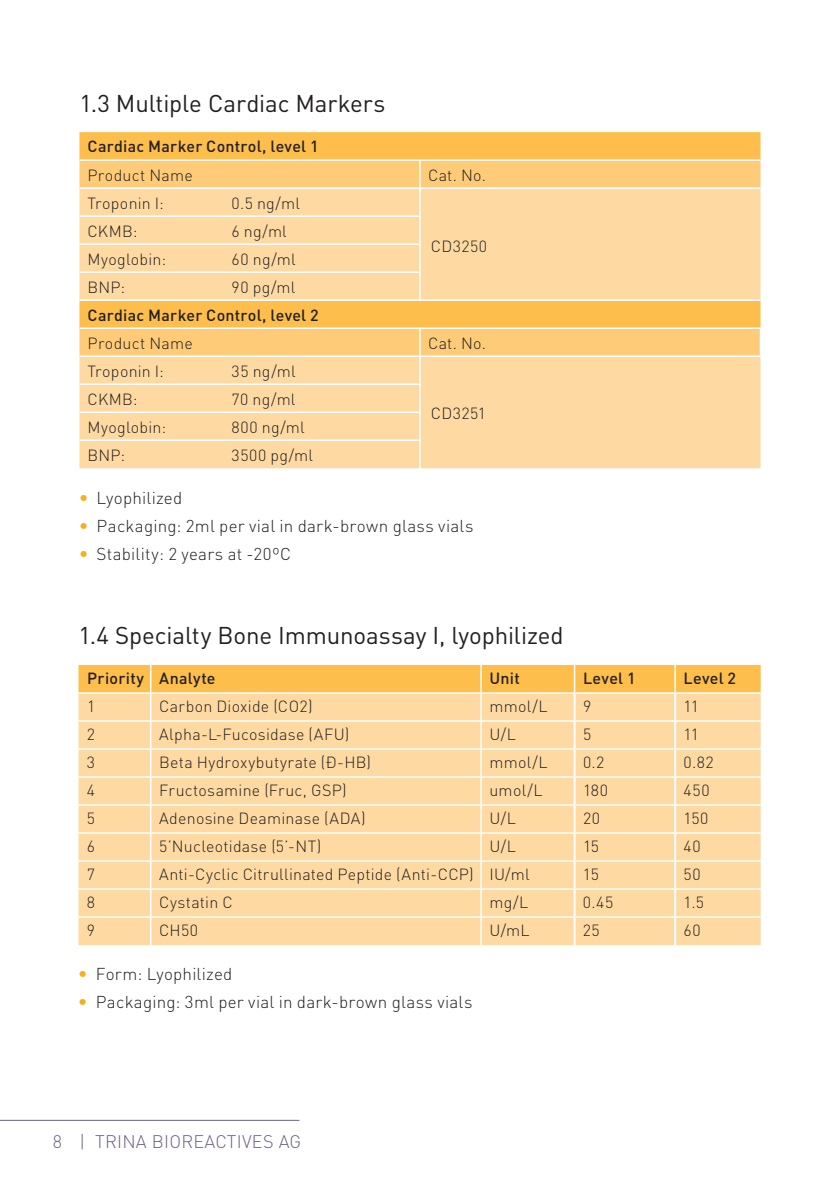
<style>
.page{position:relative;width:840px;height:1191px;background:#fff}
.page>*{position:absolute;margin:0;border:0;box-sizing:border-box;transform-origin:0 0}
.t1{font:24px "FFDIN";letter-spacing:-.005em;color:#231f20}
.t2{font:300 18px "FFDIN";letter-spacing:.015em;color:#6e6183}
.t3{font:300 17px "FFDIN";letter-spacing:.015em;color:#231f20}
.t4{font:300 16px "FFDIN";letter-spacing:.015em;color:#231f20}
.t5{font:500 16px "FFDIN";letter-spacing:.015em;color:#231f20}
.s1{font-family:"Helvetica Neue LT Std";font-weight:500;font-stretch:condensed;color:#faaf18}
</style>
<div class="page">
<hr style="left:0;top:1120px;width:299px;height:1px;background:#6e6183">
<div style="left:79px;top:132px;width:681px;height:27px;background:#fdbe4c"></div>
<div style="left:79px;top:161px;width:681px;height:26px;background:#fecc79"></div>
<svg style="left:79px;top:189px;width:681px;height:279px;background:#fdd696"></svg>
<hr style="left:79px;top:215px;width:341px;height:2px;background:#fff">
<hr style="left:79px;top:243px;width:341px;height:2px;background:#fff">
<hr style="left:79px;top:271px;width:341px;height:2px;background:#fff">
<hr style="left:79px;top:299px;width:341px;height:2px;background:#fff">
<hr style="left:420px;top:299px;width:340px;height:2px;background:#fff">
<hr style="left:79px;top:383px;width:341px;height:2px;background:#fff">
<hr style="left:79px;top:411px;width:341px;height:2px;background:#fff">
<hr style="left:79px;top:439px;width:341px;height:2px;background:#fff">
<hr style="left:79px;top:327px;width:341px;height:2px;background:#fff">
<hr style="left:420px;top:327px;width:340px;height:2px;background:#fff">
<svg style="left:419px;top:132px;width:1px;height:336px"></svg>
<svg style="left:759px;top:329px;width:1px;height:26px"></svg>
<hr style="left:79px;top:355px;width:341px;height:2px;background:#fff">
<hr style="left:420px;top:355px;width:340px;height:2px;background:#fff">
<svg style="left:78px;top:665px;width:682px;height:280px;background:#fdd99f"></svg>
<hr style="left:574px;top:916px;width:100px;height:1px;background:#fff">
<hr style="left:674px;top:916px;width:86px;height:1px;background:#fff">
<h1 class="t1" style="left:79px;top:88px;width:307px">1.3 Multiple Cardiac Markers</h1>
<p class="t5" style="left:87px;top:136px;width:232px">Cardiac Marker Control, level 1</p>
<p class="t4" style="left:87px;top:165px;width:107px">Product Name</p>
<p class="t4" style="left:428px;top:165px;width:60px">Cat. No.</p>
<p class="t4" style="left:87px;top:193px;width:78px">Troponin I :</p>
<p class="t4" style="left:231px;top:193px;width:70px">0.5 ng/ml</p>
<p class="t4" style="left:87px;top:221px;width:51px">CKMB:</p>
<p class="t4" style="left:231px;top:221px;width:57px">6 ng/ml</p>
<p class="t4" style="left:87px;top:249px;width:80px">Myoglobin:</p>
<p class="t4" style="left:231px;top:249px;width:65px">60 ng/ml</p>
<p class="t4" style="left:87px;top:277px;width:39px">BNP:</p>
<p class="t4" style="left:231px;top:277px;width:65px">90 pg/ml</p>
<p class="t5" style="left:87px;top:305px;width:232px">Cardiac Marker Control, level 2</p>
<p class="t4" style="left:87px;top:333px;width:107px">Product Name</p>
<p class="t4" style="left:428px;top:333px;width:60px">Cat. No.</p>
<p class="t4" style="left:87px;top:361px;width:78px">Troponin I :</p>
<p class="t4" style="left:231px;top:361px;width:65px">35 ng/ml</p>
<p class="t4" style="left:87px;top:389px;width:51px">CKMB:</p>
<p class="t4" style="left:231px;top:389px;width:65px">70 ng/ml</p>
<p class="t4" style="left:87px;top:417px;width:80px">Myoglobin:</p>
<p class="t4" style="left:231px;top:417px;width:74px">800 ng/ml</p>
<p class="t4" style="left:87px;top:445px;width:39px">BNP:</p>
<p class="t4" style="left:231px;top:445px;width:83px">3500 pg/ml</p>
<p class="t4" style="left:430px;top:236px;width:58px">CD3250</p>
<p class="t4" style="left:430px;top:403px;width:57px">CD3251</p>
<p class="t3" style="left:79px;top:487px;width:104px"><span class="s1">•</span> Lyophilized</p>
<p class="t3" style="left:79px;top:515px;width:395px"><span class="s1">•</span> Packaging: 2ml per vial in dark-brown glass vials</p>
<p class="t3" style="left:79px;top:543px;width:213px"><span class="s1">•</span> Stability: 2 years at -20ºC</p>
<h1 class="t1" style="left:78px;top:620px;width:486px">1.4 Specialty Bone Immunoassay I, lyophilized</h1>
<p class="t5" style="left:87px;top:667px;width:130px">Priority Analyte</p>
<p class="t5" style="left:489px;top:667px;width:32px">Unit</p>
<p class="t5" style="left:582px;top:667px;width:54px">Level 1</p>
<p class="t5" style="left:683px;top:667px;width:54px">Level 2</p>
<p class="t4" style="left:87px;top:696px;width:10px">1</p>
<p class="t4" style="left:159px;top:696px;width:155px">Carbon Dioxide (CO2)</p>
<p class="t4" style="left:489px;top:696px;width:57px">mmol/L</p>
<p class="t4" style="left:582px;top:696px;width:10px">9</p>
<p class="t4" style="left:683px;top:696px;width:17px">11</p>
<p class="t4" style="left:87px;top:724px;width:10px">2</p>
<p class="t4" style="left:159px;top:724px;width:192px">Alpha-L-Fucosidase (AFU)</p>
<p class="t4" style="left:489px;top:724px;width:26px">U/L</p>
<p class="t4" style="left:582px;top:724px;width:10px">5</p>
<p class="t4" style="left:683px;top:724px;width:17px">11</p>
<p class="t4" style="left:87px;top:752px;width:10px">3</p>
<p class="t4" style="left:159px;top:752px;width:213px">Beta Hydroxybutyrate (β-HB)</p>
<p class="t4" style="left:489px;top:752px;width:57px">mmol/L</p>
<p class="t4" style="left:582px;top:752px;width:23px">0.2</p>
<p class="t4" style="left:683px;top:752px;width:32px">0.82</p>
<p class="t4" style="left:87px;top:780px;width:10px">4</p>
<p class="t4" style="left:159px;top:780px;width:189px">Fructosamine (Fruc, GSP)</p>
<p class="t4" style="left:489px;top:780px;width:52px">umol/L</p>
<p class="t4" style="left:582px;top:780px;width:27px">180</p>
<p class="t4" style="left:683px;top:780px;width:27px">450</p>
<p class="t4" style="left:87px;top:808px;width:10px">5</p>
<p class="t4" style="left:159px;top:808px;width:182px">Adenosine Deaminase (ADA</p>
<p class="t4" style="left:361px;top:808px;width:6px">)</p>
<p class="t4" style="left:489px;top:808px;width:26px">U/L</p>
<p class="t4" style="left:582px;top:808px;width:19px">20</p>
<p class="t4" style="left:683px;top:808px;width:26px">150</p>
<p class="t4" style="left:87px;top:836px;width:10px">6</p>
<p class="t4" style="left:159px;top:836px;width:164px">5’N ucleotidase (5’-NT)</p>
<p class="t4" style="left:489px;top:836px;width:26px">U/L</p>
<p class="t4" style="left:582px;top:836px;width:17px">15</p>
<p class="t4" style="left:683px;top:836px;width:19px">40</p>
<p class="t4" style="left:87px;top:864px;width:10px">7</p>
<p class="t4" style="left:159px;top:864px;width:372px">Anti-Cyclic Citrullinated Peptide (Anti-CCP) IU/ml</p>
<p class="t4" style="left:582px;top:864px;width:17px">15</p>
<p class="t4" style="left:683px;top:864px;width:19px">50</p>
<p class="t4" style="left:87px;top:892px;width:10px">8</p>
<p class="t4" style="left:159px;top:892px;width:75px">Cystatin C</p>
<p class="t4" style="left:489px;top:892px;width:38px">mg/L</p>
<p class="t4" style="left:582px;top:892px;width:32px">0.45</p>
<p class="t4" style="left:683px;top:892px;width:22px">1.5</p>
<p class="t4" style="left:87px;top:920px;width:10px">9</p>
<p class="t4" style="left:159px;top:920px;width:40px">CH50</p>
<p class="t4" style="left:489px;top:920px;width:39px">U/mL</p>
<p class="t4" style="left:582px;top:920px;width:18px">25</p>
<p class="t4" style="left:683px;top:920px;width:19px">60</p>
<p class="t3" style="left:78px;top:963px;width:155px"><span class="s1">•</span> Form: Lyophilized</p>
<p class="t3" style="left:78px;top:991px;width:395px"><span class="s1">•</span> Packaging: 3ml per vial in dark-brown glass vials</p>
<p class="t2" style="left:53px;top:1130px;width:250px">8 | Trina Bioreactives AG</p>
</div>
